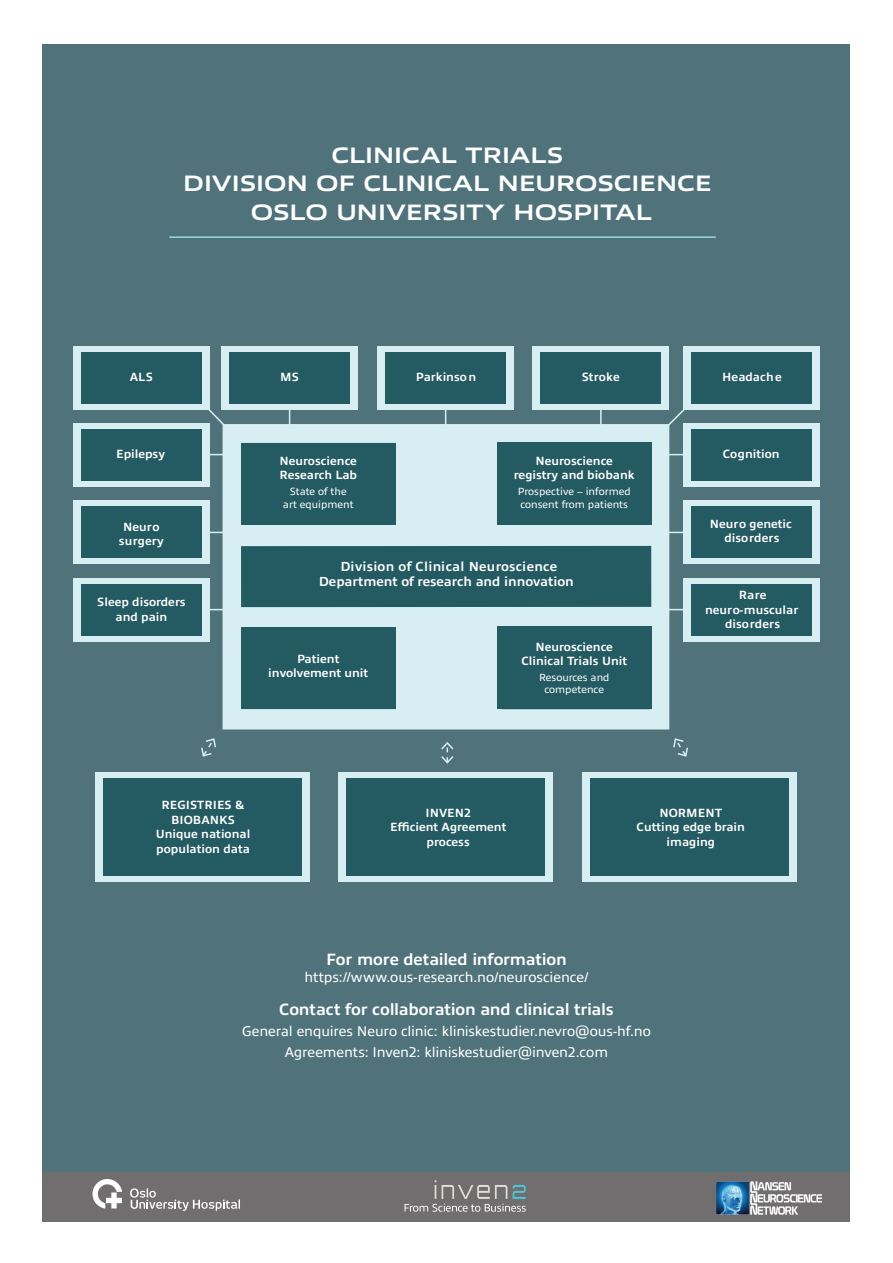
<style>
.page{position:relative;width:893px;height:1263px;background:#fff}
.page>*{position:absolute;margin:0;border:0;box-sizing:border-box;transform-origin:0 0}
.t1{font:700 22.5px/28.5px "Allumi Pro Extended";letter-spacing:-.02em;color:#fff;text-align:center}
.t2{font:700 16.5px "Allumi Pro";letter-spacing:-.01em;color:#fff}
.t3{font:14.25px/21.3px "Allumi Pro";letter-spacing:-.01em;color:#fff;text-align:center}
.t4{font:700 13.35px "Allumi Pro";color:#fff}
.t5{font:700 13.2px "Allumi Pro";letter-spacing:.02em;color:#fff}
.t6{font:700 12px/14.4px "Allumi Pro";color:#fff;text-align:center}
.t7{font:10.5px/12.6px "Allumi Pro";color:#fff;text-align:center}
</style>
<div class="page">
<div style="left:43px;top:44px;width:807px;height:1128px;background:#50737b"></div>
<div style="left:43px;top:1172px;width:807px;height:50px;background:#706e6e"></div>
<svg style="left:92px;top:1179px;width:30px;height:29px"></svg>
<svg style="left:130px;top:1188px;width:110px;height:23px"></svg>
<hr style="left:169px;top:236px;width:547px;height:2px;background:#96d8e8">
<div style="left:95px;top:772px;width:214px;height:110px;background:#d7eff3"></div>
<div style="left:338px;top:772px;width:214px;height:110px;background:#d7eff3"></div>
<div style="left:583px;top:772px;width:214px;height:110px;background:#d7eff3"></div>
<div style="left:73px;top:578px;width:137px;height:63px;background:#d7eff3"></div>
<div style="left:683px;top:578px;width:137px;height:63px;background:#d7eff3"></div>
<div style="left:73px;top:423px;width:137px;height:63px;background:#d7eff3"></div>
<div style="left:81px;top:429px;width:121px;height:51px;background:#245a62"></div>
<div style="left:73px;top:347px;width:137px;height:63px;background:#d7eff3"></div>
<div style="left:81px;top:353px;width:121px;height:51px;background:#245a62"></div>
<div style="left:221px;top:347px;width:137px;height:63px;background:#d7eff3"></div>
<div style="left:229px;top:353px;width:121px;height:51px;background:#245a62"></div>
<div style="left:378px;top:347px;width:136px;height:63px;background:#d7eff3"></div>
<div style="left:386px;top:353px;width:120px;height:51px;background:#245a62"></div>
<div style="left:533px;top:347px;width:136px;height:63px;background:#d7eff3"></div>
<div style="left:540px;top:353px;width:121px;height:51px;background:#245a62"></div>
<div style="left:73px;top:501px;width:137px;height:63px;background:#d7eff3"></div>
<div style="left:81px;top:507px;width:121px;height:51px;background:#245a62"></div>
<div style="left:81px;top:584px;width:121px;height:52px;background:#245a62"></div>
<div style="left:103px;top:778px;width:199px;height:98px;background:#245a62"></div>
<div style="left:346px;top:778px;width:199px;height:98px;background:#245a62"></div>
<div style="left:590px;top:778px;width:199px;height:98px;background:#245a62"></div>
<div style="left:691px;top:584px;width:121px;height:51px;background:#245a62"></div>
<div style="left:683px;top:501px;width:137px;height:63px;background:#d7eff3"></div>
<div style="left:691px;top:507px;width:121px;height:51px;background:#245a62"></div>
<div style="left:683px;top:423px;width:137px;height:63px;background:#d7eff3"></div>
<div style="left:691px;top:429px;width:121px;height:51px;background:#245a62"></div>
<div style="left:683px;top:347px;width:137px;height:63px;background:#d7eff3"></div>
<div style="left:691px;top:353px;width:121px;height:51px;background:#245a62"></div>
<div style="left:223px;top:424px;width:446px;height:305px;background:#d7eff3"></div>
<div style="left:241px;top:443px;width:154px;height:82px;background:#245a62"></div>
<div style="left:497px;top:442px;width:154px;height:83px;background:#245a62"></div>
<div style="left:497px;top:627px;width:154px;height:82px;background:#245a62"></div>
<div style="left:241px;top:546px;width:410px;height:61px;background:#245a62"></div>
<div style="left:241px;top:627px;width:154px;height:82px;background:#245a62"></div>
<svg style="left:201px;top:738px;width:15px;height:19px"></svg>
<svg style="left:673px;top:738px;width:15px;height:19px"></svg>
<svg style="left:441px;top:742px;width:12px;height:22px"></svg>
<hr style="left:203px;top:609px;width:31px;height:1px;background:#d7eff3">
<hr style="left:657px;top:609px;width:31px;height:1px;background:#d7eff3">
<hr style="left:203px;top:532px;width:31px;height:1px;background:#d7eff3">
<hr style="left:657px;top:532px;width:31px;height:1px;background:#d7eff3">
<hr style="left:203px;top:454px;width:31px;height:1px;background:#d7eff3">
<hr style="left:289px;top:406px;width:1px;height:31px;background:#d7eff3">
<svg style="left:208px;top:409px;width:23px;height:23px"></svg>
<hr style="left:445px;top:406px;width:1px;height:31px;background:#d7eff3">
<hr style="left:600px;top:406px;width:2px;height:31px;background:#d7eff3">
<svg style="left:662px;top:409px;width:23px;height:23px"></svg>
<hr style="left:657px;top:454px;width:31px;height:1px;background:#d7eff3">
<img style="left:716px;top:1181px;width:106px;height:34px">
<svg style="left:404px;top:1180px;width:122px;height:32px"></svg>
<h1 class="t1" style="left:183px;top:139px;width:530px">CLINICAL TRIALS<br>DIVISION OF CLINICAL NEUROSCIENCE<br>OSLO UNIVERSITY HOSPITAL</h1>
<p class="t6" style="left:130px;top:369px;width:25px">ALS</p>
<p class="t6" style="left:280px;top:369px;width:20px">MS</p>
<p class="t6" style="left:416px;top:369px;width:62px">Parkinson</p>
<p class="t6" style="left:582px;top:369px;width:39px">Stroke</p>
<p class="t6" style="left:116px;top:445px;width:50px">Epilepsy</p>
<p class="t6" style="left:280px;top:453px;width:79px;text-align:left">Neuroscience<br>Research Lab</p>
<p class="t6" style="left:514px;top:453px;width:122px">Neuroscience registry and biobank</p>
<p class="t7" style="left:283px;top:484px;width:72px">State of the art equipment</p>
<p class="t7" style="left:518px;top:484px;width:115px;text-align:left">Prospective – informed consent from patients</p>
<p class="t6" style="left:722px;top:369px;width:61px">Headache</p>
<p class="t6" style="left:723px;top:445px;width:58px">Cognition</p>
<p class="t6" style="left:119px;top:519px;width:46px">Neuro surgery</p>
<p class="t6" style="left:97px;top:594px;width:90px">Sleep disorders and pain</p>
<p class="t5" style="left:340px;top:557px;width:218px">Division of Clinical Neuroscience</p>
<p class="t4" style="left:319px;top:571px;width:257px">Department of research and innovation</p>
<p class="t6" style="left:536px;top:638px;width:79px">Neuroscience</p>
<p class="t6" style="left:297px;top:650px;width:44px">Patient</p>
<p class="t6" style="left:521px;top:653px;width:107px">Clinical Trials Unit</p>
<p class="t6" style="left:268px;top:665px;width:102px">involvement unit</p>
<p class="t7" style="left:539px;top:670px;width:72px">Resources and competence</p>
<p class="t6" style="left:710px;top:515px;width:84px">Neuro genetic disorders</p>
<p class="t6" style="left:705px;top:587px;width:95px">Rare neuro-muscular disorders</p>
<p class="t6" style="left:156px;top:797px;width:96px">REGISTRIES &amp;<br>BIOBANKS<br>Unique national population data</p>
<p class="t6" style="left:390px;top:804px;width:118px">INVEN2<br>Efficient Agreement process</p>
<p class="t6" style="left:637px;top:804px;width:110px">NORMENT<br>Cutting edge brain imaging</p>
<h2 class="t2" style="left:326px;top:947px;width:242px">For more detailed information</h2>
<p class="t3" style="left:304px;top:965px;width:286px">https://www.ous-research.no/neuroscience/</p>
<h2 class="t2" style="left:279px;top:997px;width:336px">Contact for collaboration and clinical trials</h2>
<p class="t3" style="left:242px;top:1019px;width:410px">General enquires Neuro clinic: kliniskestudier.nevro@ous-hf.no<br>Agreements: Inven2: kliniskestudier@inven2.com</p>
</div>
